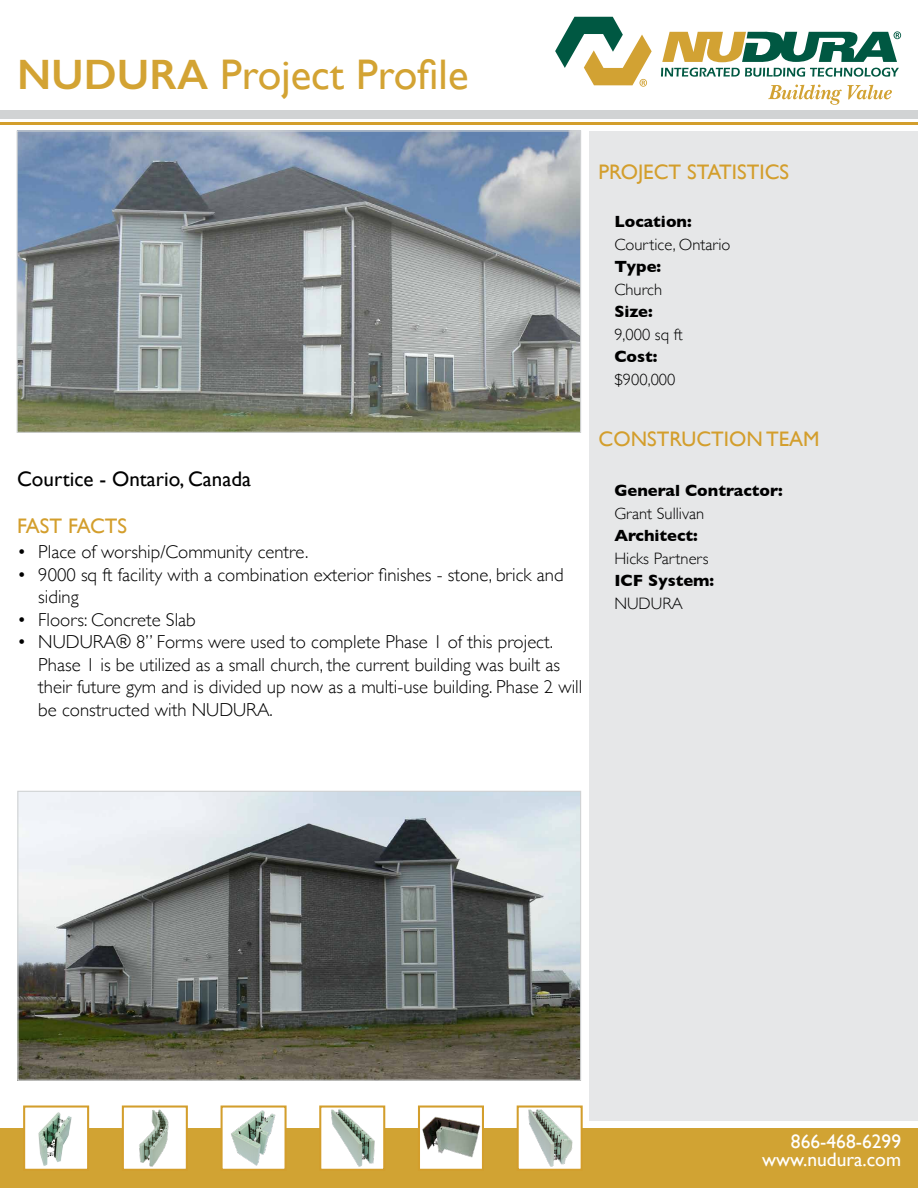
<style>
.page{position:relative;width:918px;height:1188px;background:#fff}
.page>*{position:absolute;margin:0;border:0;box-sizing:border-box;transform-origin:0 0}
.t1{font:42.75px "Gill Sans";color:#d3a333}
.t2{font:21px "Gill Sans";color:#d39e2c}
.t3{font:21px "Gill Sans";color:#000}
.t4{font:19.5px/18px "Gill Sans";color:#fff;text-align:right}
.t5{font:300 18.75px/22.5px "Gill Sans";color:#000}
.t6{font:300 16.5px "Gill Sans";color:#000}
.t7{font:700 16.5px "Gill Sans";color:#000}
.s1{font-weight:600}
</style>
<div class="page">
<img style="left:19px;top:793px;width:560px;height:286px">
<div style="left:17px;top:791px;width:564px;height:290px;border:1px solid #d1d3d4"></div>
<img style="left:19px;top:132px;width:560px;height:299px">
<div style="left:17px;top:130px;width:564px;height:303px;border:1px solid #d1d3d4"></div>
<div style="left:0;top:110px;width:918px;height:8px;background:#d1d3d4"></div>
<hr style="left:0;top:122px;width:918px;height:3px;background:#d39e2c">
<svg style="left:555px;top:16px;width:346px;height:89px"></svg>
<div style="left:590px;top:131px;width:328px;height:989px;background:#e6e7e8"></div>
<div style="left:0;top:1128px;width:918px;height:60px;background:#d1a333"></div>
<div style="left:24px;top:1107px;width:64px;height:63px;background:#fff"></div>
<img style="left:38px;top:1112px;width:34px;height:54px">
<div style="left:23px;top:1106px;width:66px;height:65px;border:2px solid #d39e2c"></div>
<div style="left:123px;top:1107px;width:64px;height:63px;background:#fff"></div>
<img style="left:139px;top:1109px;width:30px;height:58px">
<div style="left:122px;top:1106px;width:66px;height:65px;border:2px solid #d39e2c"></div>
<div style="left:419px;top:1107px;width:64px;height:63px;background:#fff"></div>
<img style="left:422px;top:1116px;width:59px;height:42px">
<div style="left:418px;top:1106px;width:66px;height:65px;border:2px solid #d39e2c"></div>
<div style="left:320px;top:1107px;width:64px;height:63px;background:#fff"></div>
<img style="left:331px;top:1109px;width:44px;height:58px">
<div style="left:319px;top:1106px;width:66px;height:65px;border:2px solid #d39e2c"></div>
<div style="left:222px;top:1107px;width:64px;height:63px;background:#fff"></div>
<img style="left:231px;top:1110px;width:45px;height:56px">
<div style="left:221px;top:1106px;width:66px;height:65px;border:2px solid #d39e2c"></div>
<div style="left:518px;top:1107px;width:64px;height:63px;background:#fff"></div>
<img style="left:528px;top:1110px;width:44px;height:57px">
<div style="left:517px;top:1106px;width:66px;height:65px;border:2px solid #d39e2c"></div>
<h1 class="t1" style="left:17px;top:49px;width:453px"><span class="s1">NUDURA</span> Project Profile</h1>
<p class="t3" style="left:17px;top:467px;width:235px">Courtice - Ontario, Canada</p>
<p class="t2" style="left:17px;top:514px;width:112px">FAST FACTS</p>
<p class="t5" style="left:17px;top:540px;width:293px">• Place of worship/Community centre.</p>
<p class="t5" style="left:38px;top:563px;width:527px;text-indent:-21px">• 9000 sq ft facility with a combination exterior finishes - stone, brick and siding</p>
<p class="t5" style="left:17px;top:608px;width:180px">• Floors: Concrete Slab</p>
<p class="t5" style="left:38px;top:630px;width:546px;text-indent:-21px">• NUDURA® 8” Forms were used to complete Phase 1 of this project.<br>Phase 1 is be utilized as a small church, the current building was built as their future gym and is divided up now as a multi-use building. Phase 2 will be constructed with NUDURA.</p>
<p class="t2" style="left:599px;top:159px;width:192px">PROJECT STATISTICS</p>
<p class="t7" style="left:614px;top:209px;width:79px">Location:</p>
<p class="t6" style="left:614px;top:231px;width:118px">Courtice, Ontario</p>
<p class="t7" style="left:614px;top:254px;width:48px">Type:</p>
<p class="t6" style="left:614px;top:276px;width:49px">Church</p>
<p class="t7" style="left:614px;top:299px;width:40px">Size:</p>
<p class="t6" style="left:614px;top:321px;width:70px">9,000 sq ft</p>
<p class="t7" style="left:614px;top:344px;width:45px">Cost:</p>
<p class="t6" style="left:614px;top:366px;width:63px">$900,000</p>
<p class="t2" style="left:599px;top:427px;width:223px">CONSTRUCTION TEAM</p>
<p class="t7" style="left:614px;top:478px;width:170px">General Contractor:</p>
<p class="t6" style="left:614px;top:501px;width:91px">Grant Sullivan</p>
<p class="t7" style="left:614px;top:523px;width:85px">Architect:</p>
<p class="t6" style="left:614px;top:546px;width:96px">Hicks Partners</p>
<p class="t7" style="left:614px;top:568px;width:101px">ICF System:</p>
<p class="t6" style="left:614px;top:591px;width:70px">NUDURA</p>
<p class="t4" style="left:762px;top:1132px;width:140px">866-468-6299 www.nudura.com</p>
</div>
